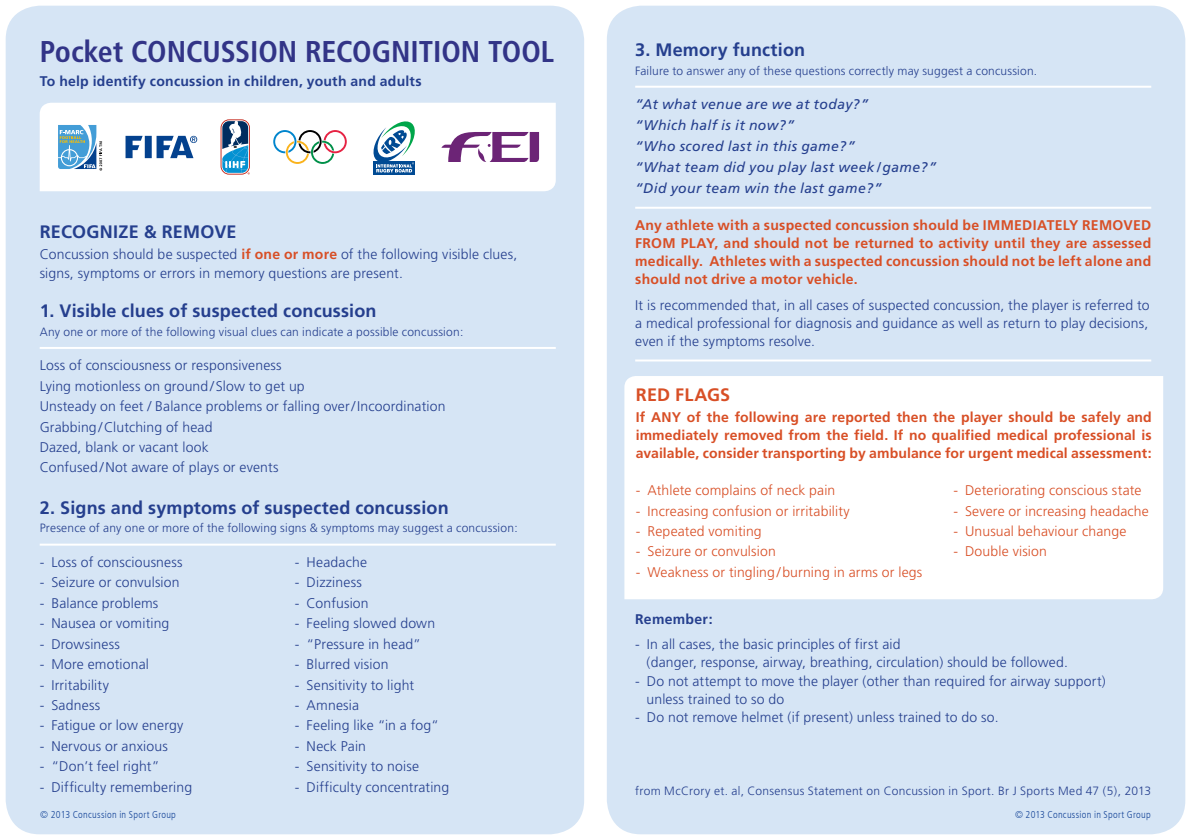
<style>
.page{position:relative;width:1191px;height:840px;background:#fff}
.page>*{position:absolute;margin:0;border:0;box-sizing:border-box;transform-origin:0 0}
.t1{font:700 condensed 30px "Frutiger";letter-spacing:-.005em;color:#323487}
.t2{font:700 18px "Frutiger LT Com";letter-spacing:.01em;color:#253f8e}
.t3{font:700 18px "Frutiger LT Com";letter-spacing:.01em;color:#d84f26}
.t4{font:300 14px/18.2px "Frutiger";letter-spacing:.01em;color:#253f8e}
.t5{font:700 14px/18.2px "Frutiger";letter-spacing:.015em;color:#d84f26;text-align:justify}
.t6{font:300 14px "Frutiger";letter-spacing:.01em;color:#d84f26}
.t7{font:italic 14px/21px "Frutiger";letter-spacing:.025em;color:#253f8e}
.t8{font:700 14px "Frutiger";letter-spacing:.02em;color:#253f8e}
.t9{font:300 12px "Frutiger";letter-spacing:.02em;color:#253f8e}
.t10{font:300 condensed 10px "Frutiger LT Com";letter-spacing:.03em;color:#1c4a9b}
.s1{font-weight:700;color:#d84f26}
.s2{font-family:"Frutiger LT Com"}
</style>
<div class="page">
<div style="left:607px;top:6px;width:578px;height:827px;background:#d6e5f5;border-radius:34px"></div>
<div style="left:6px;top:6px;width:578px;height:827px;background:#d6e5f5;border-radius:34px"></div>
<hr style="left:635px;top:86px;width:516px;height:2px;background:#fff">
<hr style="left:635px;top:207px;width:516px;height:2px;background:#fff">
<hr style="left:635px;top:359px;width:516px;height:2px;background:#fff">
<div style="left:624px;top:376px;width:539px;height:223px;background:#fff"></div>
<hr style="left:40px;top:347px;width:516px;height:2px;background:#fff">
<hr style="left:40px;top:543px;width:516px;height:2px;background:#fff">
<div style="left:40px;top:103px;width:516px;height:88px;background:#fff"></div>
<svg style="left:125px;top:136px;width:18px;height:22px"></svg>
<div style="left:145px;top:136px;width:7px;height:22px;background:#03418e"></div>
<svg style="left:156px;top:136px;width:41px;height:22px"></svg>
<svg style="left:56px;top:123px;width:46px;height:47px;background:#88b8d6"></svg>
<div style="left:370px;top:119px;width:48px;height:59px;background:#fff"></div>
<svg style="left:373px;top:172px;width:42px;height:3px"></svg>
<svg style="left:373px;top:121px;width:42px;height:51px"></svg>
<svg style="left:273px;top:130px;width:74px;height:34px;background:#d9d9d4"></svg>
<svg style="left:221px;top:119px;width:29px;height:55px;background:#6893b3"></svg>
<svg style="left:441px;top:132px;width:98px;height:30px;background:#b997be"></svg>
<h1 class="t1" style="left:40px;top:34px;width:516px">Pocket CONCUSSION RECOGNITION TOOL</h1>
<p class="t8" style="left:40px;top:73px;width:383px">To help identify concussion in children, youth and adults</p>
<p class="t2" style="left:40px;top:221px;width:198px">RECOGNIZE &amp; REMOVE</p>
<p class="t4" style="left:40px;top:245px;width:479px">Concussion should be suspected <span class="s1">if one or more</span> of the following visible clues, signs, symptoms or errors in memory questions are present.</p>
<p class="t2" style="left:40px;top:300px;width:338px">1. Visible clues of suspected concussion</p>
<p class="t9" style="left:40px;top:324px;width:425px">Any one or more of the following visual clues can indicate a possible concussion:</p>
<p class="t4" style="left:40px;top:355px;width:407px;line-height:20.4px">Loss of consciousness or responsiveness<br>Lying motionless on ground/ Slow to get up<br>Unsteady on feet / Balance problems or falling over/Incoordination Grabbing/Clutching of head<br>Dazed, blank or vacant look<br>Confused/Not aware of plays or events</p>
<p class="t2" style="left:40px;top:497px;width:410px">2. Signs and symptoms of suspected concussion</p>
<p class="t9" style="left:40px;top:521px;width:479px">Presence of any one or more of the following signs &amp; symptoms may suggest a concussion:</p>
<p class="t4" style="left:40px;top:553px;width:144px"><span class="s2">-</span> Loss of consciousness</p>
<p class="t4" style="left:295px;top:553px;width:74px"><span class="s2">-</span> Headache</p>
<p class="t4" style="left:40px;top:573px;width:141px"><span class="s2">-</span> Seizure or convulsion</p>
<p class="t4" style="left:295px;top:573px;width:68px"><span class="s2">-</span> Dizziness</p>
<p class="t4" style="left:40px;top:593px;width:120px"><span class="s2">-</span> Balance problems</p>
<p class="t4" style="left:295px;top:593px;width:75px"><span class="s2">-</span> Confusion</p>
<p class="t4" style="left:40px;top:614px;width:131px"><span class="s2">-</span> Nausea or vomiting</p>
<p class="t4" style="left:295px;top:614px;width:142px"><span class="s2">-</span> Feeling slowed down</p>
<p class="t4" style="left:40px;top:634px;width:82px"><span class="s2">-</span> Drowsiness</p>
<p class="t4" style="left:295px;top:634px;width:128px"><span class="s2">-</span> “Pressure in head”</p>
<p class="t4" style="left:40px;top:655px;width:111px"><span class="s2">-</span> More emotional</p>
<p class="t4" style="left:295px;top:655px;width:95px"><span class="s2">-</span> Blurred vision</p>
<p class="t4" style="left:40px;top:675px;width:71px"><span class="s2">-</span> Irritability</p>
<p class="t4" style="left:295px;top:675px;width:121px"><span class="s2">-</span> Sensitivity to light</p>
<p class="t4" style="left:40px;top:696px;width:62px"><span class="s2">-</span> Sadness</p>
<p class="t4" style="left:295px;top:696px;width:66px"><span class="s2">-</span> Amnesia</p>
<p class="t4" style="left:40px;top:716px;width:145px"><span class="s2">-</span> Fatigue or low energy</p>
<p class="t4" style="left:295px;top:716px;width:145px"><span class="s2">-</span> Feeling like “in a fog“</p>
<p class="t4" style="left:40px;top:736px;width:130px"><span class="s2">-</span> Nervous or anxious</p>
<p class="t4" style="left:295px;top:736px;width:73px"><span class="s2">-</span> Neck Pain</p>
<p class="t4" style="left:40px;top:757px;width:121px"><span class="s2">-</span> “Don’t feel right”</p>
<p class="t4" style="left:295px;top:757px;width:126px"><span class="s2">-</span> Sensitivity to noise</p>
<p class="t4" style="left:40px;top:777px;width:154px"><span class="s2">-</span> Difficulty remembering</p>
<p class="t4" style="left:295px;top:777px;width:156px"><span class="s2">-</span> Difficulty concentrating</p>
<p class="t2" style="left:635px;top:39px;width:171px">3. Memory function</p>
<p class="t9" style="left:635px;top:64px;width:403px">Failure to answer any of these questions correctly may suggest a concussion.</p>
<p class="t7" style="left:635px;top:94px;width:303px">“At what venue are we at today?”<br>“Which half is it now?”<br>“Who scored last in this game?”<br>“What team did you play last week /game?” “Did your team win the last game?”</p>
<p class="t5" style="left:635px;top:216px;width:517px">Any athlete with a suspected concussion should be IMMEDIATELY REMOVED FROM PLAY, and should not be returned to activity until they are assessed medically. Athletes with a suspected concussion should not be left alone and should not drive a motor vehicle.</p>
<p class="t4" style="left:635px;top:296px;width:516px;text-align:justify">It is recommended that, in all cases of suspected concussion, the player is referred to a medical professional for diagnosis and guidance as well as return to play decisions, even if the symptoms resolve.</p>
<p class="t3" style="left:636px;top:384px;width:96px">RED FLAGS</p>
<p class="t5" style="left:636px;top:408px;width:517px">If ANY of the following are reported then the player should be safely and immediately removed from the field. If no qualified medical professional is available, consider transporting by ambulance for urgent medical assessment:</p>
<p class="t6" style="left:636px;top:482px;width:201px"><span class="s2">-</span> Athlete complains of neck pain</p>
<p class="t6" style="left:953px;top:482px;width:190px"><span class="s2">-</span> Deteriorating conscious state</p>
<p class="t6" style="left:636px;top:502px;width:215px"><span class="s2">-</span> Increasing confusion or irritability</p>
<p class="t6" style="left:953px;top:502px;width:197px"><span class="s2">-</span> Severe or increasing headache</p>
<p class="t6" style="left:636px;top:523px;width:127px"><span class="s2">-</span> Repeated vomiting</p>
<p class="t6" style="left:953px;top:523px;width:175px"><span class="s2">-</span> Unusual behaviour change</p>
<p class="t6" style="left:636px;top:543px;width:141px"><span class="s2">-</span> Seizure or convulsion</p>
<p class="t6" style="left:953px;top:543px;width:95px"><span class="s2">-</span> Double vision</p>
<p class="t6" style="left:636px;top:563px;width:288px"><span class="s2">-</span> Weakness or tingling/burning in arms or legs</p>
<p class="t8" style="left:635px;top:610px;width:79px">Remember:</p>
<p class="t4" style="left:646px;top:635px;width:423px;text-indent:-11px"><span class="s2">-</span> In all cases, the basic principles of first aid<br>(danger, response, airway, breathing, circulation) should be followed.</p>
<p class="t4" style="left:646px;top:671px;width:461px;text-indent:-11px"><span class="s2">-</span> Do not attempt to move the player (other than required for airway support) unless trained to so do</p>
<p class="t4" style="left:635px;top:708px;width:365px"><span class="s2">-</span> Do not remove helmet (if present) unless trained to do so.</p>
<p class="t9" style="left:635px;top:783px;width:517px">from McCrory et. al, Consensus Statement on Concussion in Sport. Br J Sports Med 47 (5), 2013</p>
<p class="t10" style="left:40px;top:808px;width:137px">© 2013 Concussion in Sport Group</p>
<p class="t10" style="left:1015px;top:808px;width:137px">© 2013 Concussion in Sport Group</p>
</div>
